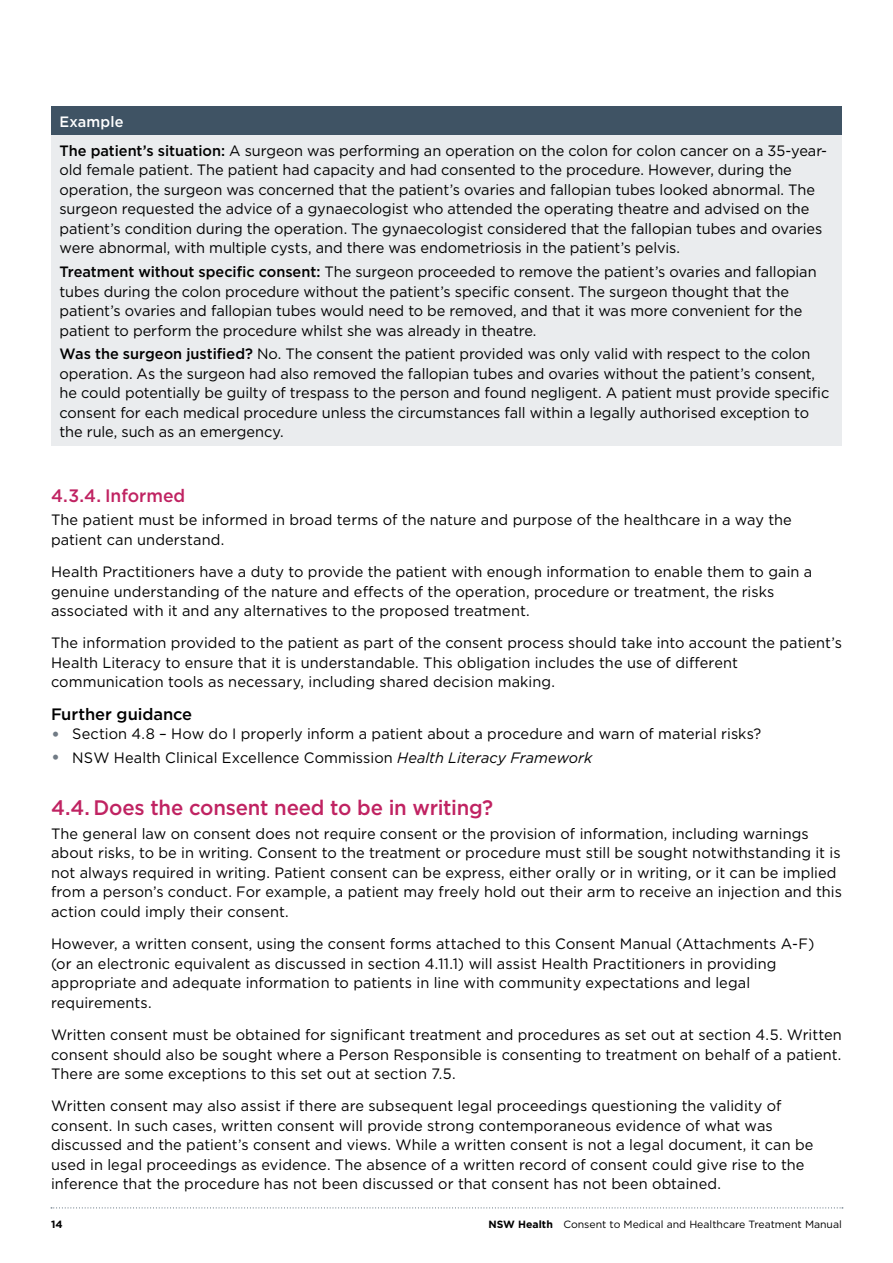
<style>
.page{position:relative;width:893px;height:1263px;background:#fff}
.page>*{position:absolute;margin:0;border:0;box-sizing:border-box;transform-origin:0 0}
.t1{font:500 21px "Gotham";letter-spacing:-.01em;color:#c02362}
.t2{font:500 18px "Gotham";color:#c02362}
.t3{font:500 16.5px "Gotham";letter-spacing:-.005em;color:#000}
.t4{font:15px/19.5px "Gotham";color:#000}
.t5{font:10.5px "Gotham";color:#000}
.t6{font:700 10.5px "Gotham";color:#000}
.s1{font-weight:500;color:#fff}
.s2{font-weight:500}
.s3{font-size:19.5px;color:#717b85}
.s4{font-style:italic}
.s5{font-weight:700}
</style>
<div class="page">
<svg style="left:51px;top:1207px;width:792px;height:1px"></svg>
<div style="left:51px;top:106px;width:791px;height:29px;background:#3f5364"></div>
<div style="left:51px;top:135px;width:791px;height:311px;background:#eaecee"></div>
<p class="t4" style="left:60px;top:107px;width:769px;line-height:29px"><span class="s1">Example<br></span><span class="s2">The patient’s situation:</span> A surgeon was performing an operation on the colon for colon cancer on a 35-year-</p>
<p class="t4" style="left:60px;top:160px;width:764px">old female patient. The patient had capacity and had consented to the procedure. However, during the operation, the surgeon was concerned that the patient’s ovaries and fallopian tubes looked abnormal. The surgeon requested the advice of a gynaecologist who attended the operating theatre and advised on the patient’s condition during the operation. The gynaecologist considered that the fallopian tubes and ovaries were abnormal, with multiple cysts, and there was endometriosis in the patient’s pelvis.</p>
<p class="t4" style="left:60px;top:262px;width:759px"><span class="s2">Treatment without specific consent:</span> The surgeon proceeded to remove the patient’s ovaries and fallopian tubes during the colon procedure without the patient’s specific consent. The surgeon thought that the patient’s ovaries and fallopian tubes would need to be removed, and that it was more convenient for the patient to perform the procedure whilst she was already in theatre.</p>
<p class="t4" style="left:60px;top:344px;width:771px"><span class="s2">Was the surgeon justified?</span> No. The consent the patient provided was only valid with respect to the colon operation. As the surgeon had also removed the fallopian tubes and ovaries without the patient’s consent, he could potentially be guilty of trespass to the person and found negligent. A patient must provide specific consent for each medical procedure unless the circumstances fall within a legally authorised exception to the rule, such as an emergency.</p>
<p class="t2" style="left:51px;top:483px;width:136px">4.3.4. Informed</p>
<p class="t4" style="left:51px;top:510px;width:742px">The patient must be informed in broad terms of the nature and purpose of the healthcare in a way the patient can understand.</p>
<p class="t4" style="left:51px;top:562px;width:763px">Health Practitioners have a duty to provide the patient with enough information to enable them to gain a genuine understanding of the nature and effects of the operation, procedure or treatment, the risks associated with it and any alternatives to the proposed treatment.</p>
<p class="t4" style="left:51px;top:633px;width:792px">The information provided to the patient as part of the consent process should take into account the patient’s<br>Health Literacy to ensure that it is understandable. This obligation includes the use of different communication tools as necessary, including shared decision making.</p>
<p class="t3" style="left:51px;top:703px;width:143px">Further guidance</p>
<p class="t4" style="left:51px;top:724px;width:712px"><span class="s3">•</span> Section 4.8 – How do I properly inform a patient about a procedure and warn of material risks?</p>
<p class="t4" style="left:51px;top:747px;width:543px"><span class="s3">•</span> NSW Health Clinical Excellence Commission <span class="s4">Health Literacy Framework</span></p>
<h1 class="t1" style="left:51px;top:794px;width:444px">4.4. Does the consent need to be in writing?</h1>
<p class="t4" style="left:51px;top:823px;width:792px">The general law on consent does not require consent or the provision of information, including warnings about risks, to be in writing. Consent to the treatment or procedure must still be sought notwithstanding it is not always required in writing. Patient consent can be express, either orally or in writing, or it can be implied from a person’s conduct. For example, a patient may freely hold out their arm to receive an injection and this action could imply their consent.</p>
<p class="t4" style="left:51px;top:934px;width:765px">However, a written consent, using the consent forms attached to this Consent Manual (Attachments A-F) (or an electronic equivalent as discussed in section 4.11.1) will assist Health Practitioners in providing appropriate and adequate information to patients in line with community expectations and legal requirements.</p>
<p class="t4" style="left:51px;top:1024px;width:792px;text-align:justify">Written consent must be obtained for significant treatment and procedures as set out at section 4.5. Written consent should also be sought where a Person Responsible is consenting to treatment on behalf of a patient.<br>There are some exceptions to this set out at section 7.5.</p>
<p class="t4" style="left:51px;top:1096px;width:764px">Written consent may also assist if there are subsequent legal proceedings questioning the validity of consent. In such cases, written consent will provide strong contemporaneous evidence of what was discussed and the patient’s consent and views. While a written consent is not a legal document, it can be used in legal proceedings as evidence. The absence of a written record of consent could give rise to the inference that the procedure has not been discussed or that consent has not been obtained.</p>
<p class="t6" style="left:51px;top:1217px;width:13px">14</p>
<p class="t5" style="left:488px;top:1217px;width:355px"><span class="s5">NSW Health</span> Consent to Medical and Healthcare Treatment Manual</p>
</div>
